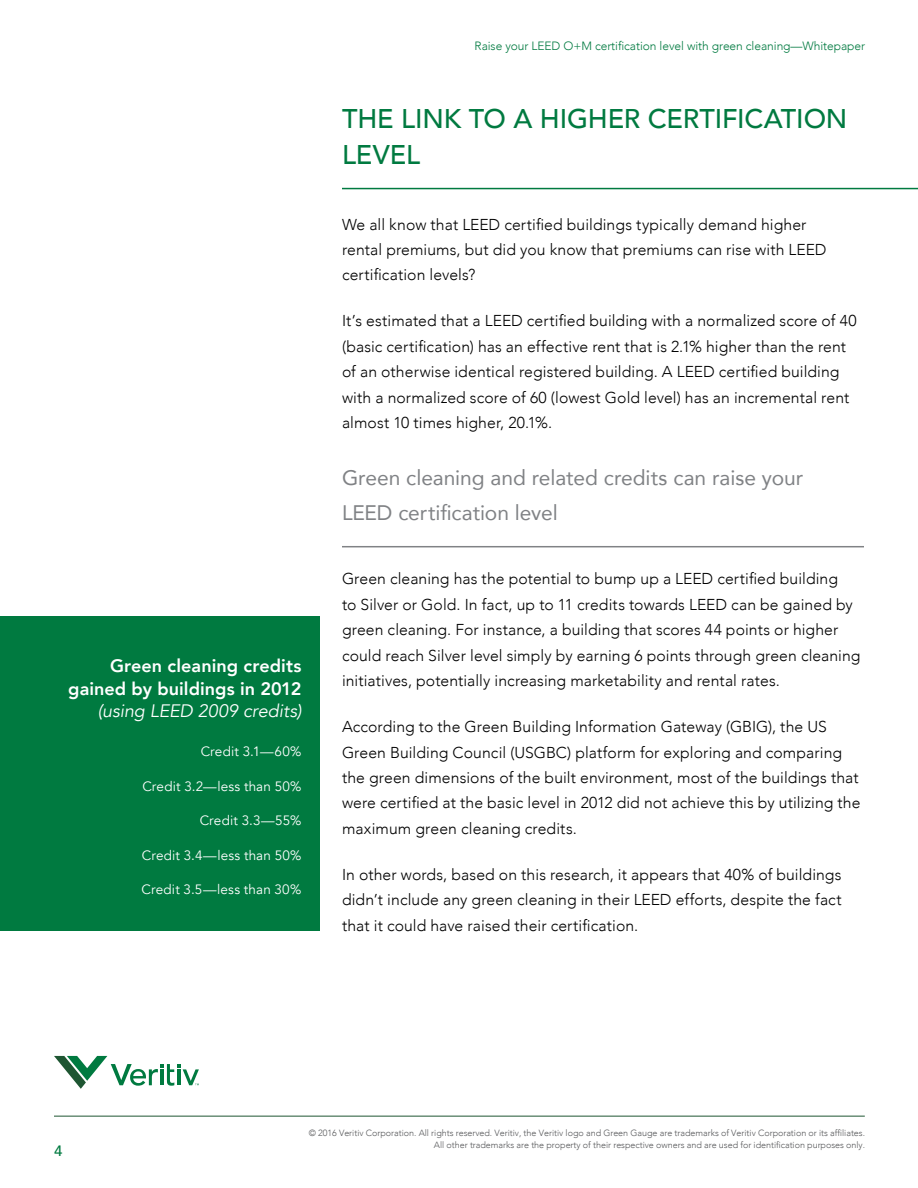
<style>
.page{position:relative;width:918px;height:1188px;background:#fff}
.page>*{position:absolute;margin:0;border:0;box-sizing:border-box;transform-origin:0 0}
.t1{font:500 27px/36px "Avenir";letter-spacing:-.005em;color:#007a40}
.t2{font:21px/36px "Avenir";letter-spacing:-.005em;color:#808285}
.t3{font:800 18px/22.5px "Avenir";letter-spacing:.005em;color:#fff;text-align:right}
.t4{font:italic 18px "Avenir";color:#fff}
.t5{font:300 15.75px/25.5px "Avenir";letter-spacing:.005em;color:#000}
.t6{font:500 15px "Avenir";color:#007a40}
.t7{font:13.5px "Avenir";letter-spacing:.01em;color:#fff}
.t8{font:300 12px "Avenir";letter-spacing:-.005em;color:#007a40}
.t9{font:300 9px/12px "Avenir";letter-spacing:-.005em;color:#58595b;text-align:right}
</style>
<div class="page">
<hr style="left:54px;top:1116px;width:811px;height:1px;background:#1e5632">
<svg style="left:54px;top:1056px;width:145px;height:33px"></svg>
<div style="left:0;top:616px;width:320px;height:315px;background:#007a40"></div>
<hr style="left:342px;top:188px;width:576px;height:1px;background:#007a40">
<hr style="left:342px;top:546px;width:522px;height:1px;background:#808285">
<p class="t8" style="left:475px;top:39px;width:392px">Raise your LEED O+M certification level with green cleaning—Whitepaper</p>
<h1 class="t1" style="left:342px;top:99px;width:507px">THE LINK TO A HIGHER CERTIFICATION<br>LEVEL</h1>
<p class="t3" style="left:68px;top:655px;width:235px">Green cleaning credits gained by buildings in 2012</p>
<p class="t4" style="left:98px;top:700px;width:205px">(using LEED 2009 credits)</p>
<p class="t7" style="left:201px;top:743px;width:102px">Credit 3.1—60%</p>
<p class="t7" style="left:142px;top:778px;width:160px">Credit 3.2—less than 50%</p>
<p class="t7" style="left:200px;top:812px;width:103px">Credit 3.3—55%</p>
<p class="t7" style="left:142px;top:847px;width:161px">Credit 3.4—less than 50%</p>
<p class="t7" style="left:142px;top:881px;width:161px">Credit 3.5—less than 30%</p>
<p class="t5" style="left:342px;top:211px;width:486px">We all know that LEED certified buildings typically demand higher rental premiums, but did you know that premiums can rise with LEED certification levels?</p>
<p class="t5" style="left:342px;top:308px;width:516px">It’s estimated that a LEED certified building with a normalized score of 40 (basic certification) has an effective rent that is 2.1% higher than the rent of an otherwise identical registered building. A LEED certified building with a normalized score of 60 (lowest Gold level) has an incremental rent almost 10 times higher, 20.1%.</p>
<h2 class="t2" style="left:342px;top:459px;width:463px">Green cleaning and related credits can raise your<br>LEED certification level</h2>
<p class="t5" style="left:342px;top:566px;width:520px">Green cleaning has the potential to bump up a LEED certified building<br>to Silver or Gold. In fact, up to 11 credits towards LEED can be gained by green cleaning. For instance, a building that scores 44 points or higher could reach Silver level simply by earning 6 points through green cleaning initiatives, potentially increasing marketability and rental rates.</p>
<p class="t5" style="left:342px;top:714px;width:520px">According to the Green Building Information Gateway (GBIG), the US Green Building Council (USGBC) platform for exploring and comparing the green dimensions of the built environment, most of the buildings that were certified at the basic level in 2012 did not achieve this by utilizing the maximum green cleaning credits.</p>
<p class="t5" style="left:342px;top:862px;width:501px;text-align:justify">In other words, based on this research, it appears that 40% of buildings didn’t include any green cleaning in their LEED efforts, despite the fact that it could have raised their certification.</p>
<p class="t6" style="left:54px;top:1137px;width:10px">4</p>
<p class="t9" style="left:309px;top:1127px;width:558px">© 2016 Veritiv Corporation. All rights reserved. Veritiv, the Veritiv logo and Green Gauge are trademarks of Veritiv Corporation or its affiliates.<br>All other trademarks are the property of their respective owners and are used for identification purposes only.</p>
</div>
